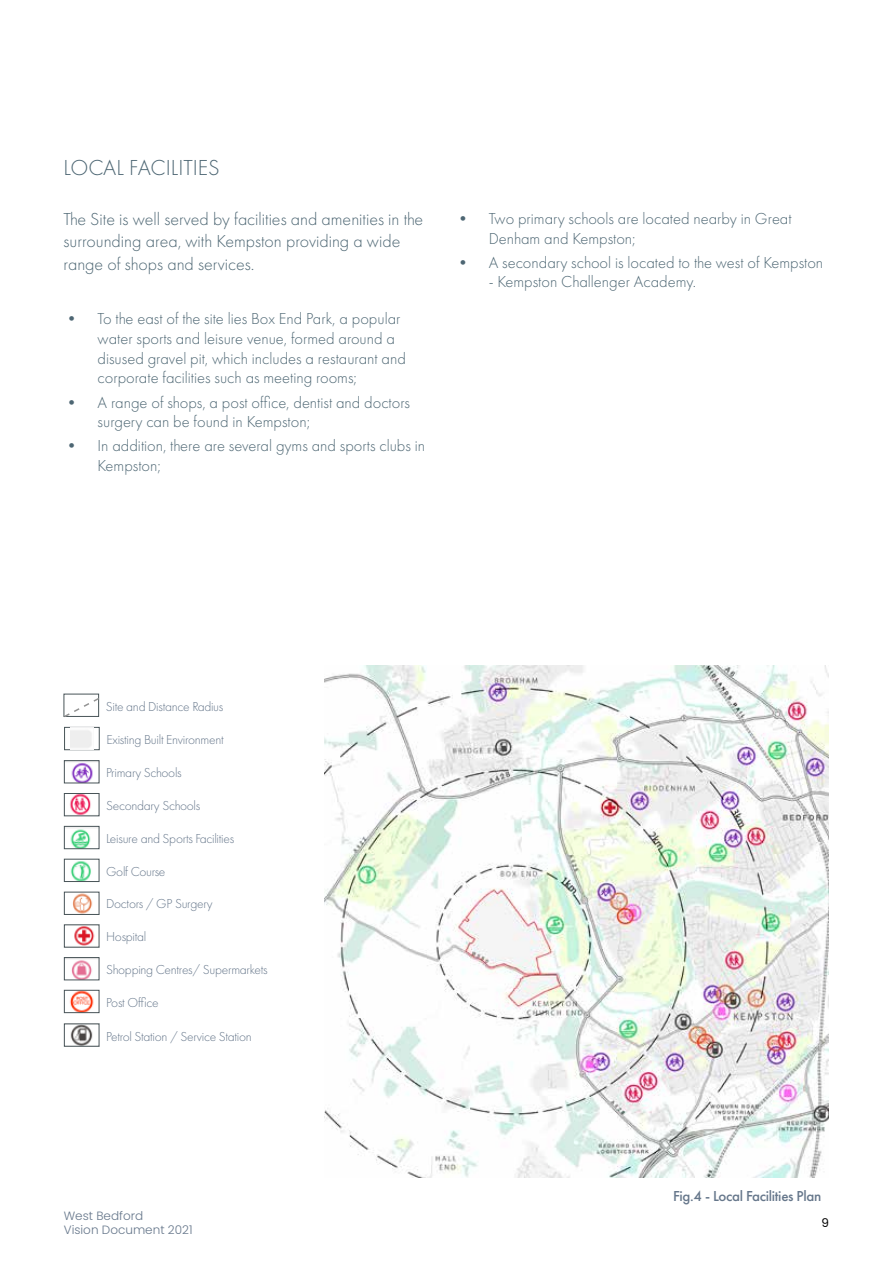
<style>
.page{position:relative;width:893px;height:1263px;background:#fff}
.page>*{position:absolute;margin:0;border:0;box-sizing:border-box;transform-origin:0 0}
.t1{font:300 22.5px "Futura PT";color:#4d6673}
.t2{font:300 18px/22.5px "Futura PT";color:#4d6673}
.t3{font:300 16.5px/19.8px "Futura PT";color:#4d6673}
.t4{font:500 15px "Futura PT";letter-spacing:-.02em;color:#66778b}
.t5{font:300 13.5px "Futura PT";letter-spacing:-.02em;color:#66778b}
.t6{font:300 12px/14.4px "Poppins";color:#66778b}
.t7{font:12px "Poppins";color:#000}
</style>
<div class="page">
<img style="left:325px;top:665px;width:503px;height:513px">
<div style="left:64px;top:727px;width:35px;height:23px;border:1px solid #485458"></div>
<img style="left:71px;top:763px;width:22px;height:18px">
<div style="left:64px;top:760px;width:35px;height:23px;border:1px solid #485458"></div>
<img style="left:70px;top:795px;width:21px;height:19px">
<div style="left:64px;top:793px;width:35px;height:23px;border:1px solid #485458"></div>
<img style="left:70px;top:829px;width:21px;height:18px">
<div style="left:64px;top:826px;width:35px;height:23px;border:1px solid #485458"></div>
<img style="left:70px;top:861px;width:21px;height:19px">
<div style="left:64px;top:859px;width:35px;height:23px;border:1px solid #485458"></div>
<img style="left:72px;top:894px;width:21px;height:18px">
<img style="left:74px;top:927px;width:21px;height:18px">
<img style="left:71px;top:960px;width:21px;height:18px">
<div style="left:64px;top:957px;width:35px;height:23px;border:1px solid #485458"></div>
<img style="left:69px;top:992px;width:25px;height:19px">
<div style="left:64px;top:990px;width:35px;height:23px;border:1px solid #485458"></div>
<img style="left:70px;top:1026px;width:23px;height:18px">
<div style="left:64px;top:1024px;width:35px;height:22px;border:1px solid #485458"></div>
<img style="left:71px;top:727px;width:22px;height:23px">
<svg style="left:63px;top:696px;width:37px;height:21px"></svg>
<h1 class="t1" style="left:64px;top:155px;width:158px">LOCAL FACILITIES</h1>
<p class="t2" style="left:64px;top:208px;width:361px">The Site is well served by facilities and amenities in the surrounding area, with Kempston providing a wide range of shops and services.</p>
<p class="t3" style="left:98px;top:309px;width:310px;text-indent:-34px">• To the east of the site lies Box End Park, a popular water sports and leisure venue, formed around a disused gravel pit, which includes a restaurant and corporate facilities such as meeting rooms;</p>
<p class="t3" style="left:98px;top:392px;width:314px;text-indent:-34px">• A range of shops, a post office, dentist and doctors surgery can be found in Kempston;</p>
<p class="t3" style="left:98px;top:436px;width:329px;text-indent:-34px">• In addition, there are several gyms and sports clubs in<br>Kempston;</p>
<p class="t3" style="left:489px;top:208px;width:304px;text-indent:-34px">• Two primary schools are located nearby in Great<br>Denham and Kempston;</p>
<p class="t3" style="left:455px;top:252px;width:370px">• A secondary school is located to the west of Kempston</p>
<p class="t3" style="left:489px;top:272px;width:209px">- Kempston Challenger Academy.</p>
<p class="t5" style="left:106px;top:698px;width:119px">Site and Distance Radius</p>
<p class="t5" style="left:107px;top:731px;width:119px">Existing Built Environment</p>
<p class="t5" style="left:106px;top:765px;width:77px">Primary Schools</p>
<p class="t5" style="left:106px;top:798px;width:96px">Secondary Schools</p>
<p class="t5" style="left:106px;top:830px;width:130px">Leisure and Sports Facilities</p>
<p class="t5" style="left:106px;top:863px;width:61px">Golf Course</p>
<p class="t5" style="left:106px;top:896px;width:108px">Doctors / GP Surgery</p>
<p class="t5" style="left:106px;top:929px;width:42px">Hospital</p>
<p class="t5" style="left:106px;top:962px;width:163px">Shopping Centres/ Supermarkets</p>
<p class="t5" style="left:106px;top:995px;width:54px">Post Office</p>
<p class="t5" style="left:106px;top:1029px;width:147px">Petrol Station / Service Station</p>
<p class="t6" style="left:64px;top:1208px;width:130px">West Bedford<br>Vision Document 2021</p>
<p class="t4" style="left:673px;top:1186px;width:150px">Fig.4 - Local Facilities Plan</p>
<p class="t7" style="left:822px;top:1215px;width:9px">9</p>
</div>
